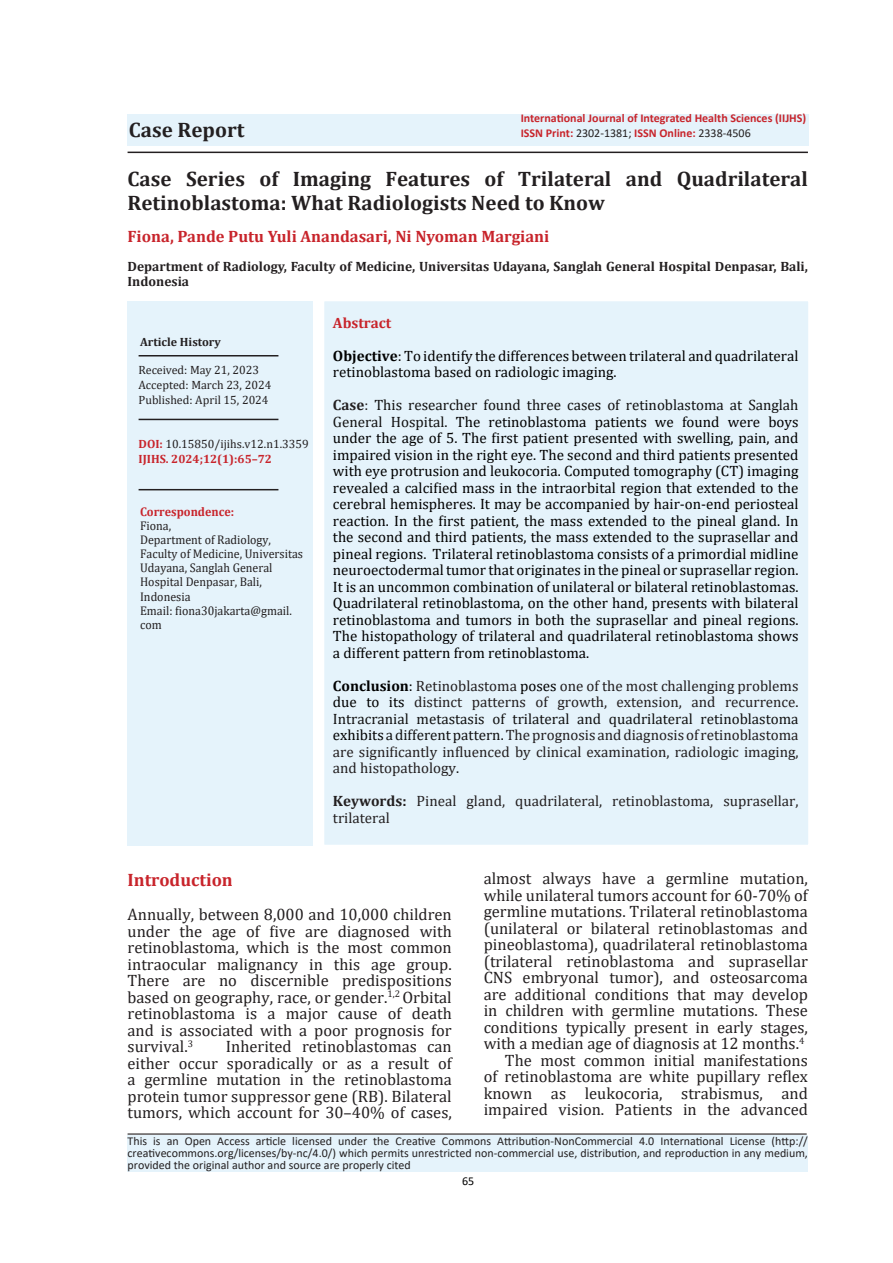
<style>
.page{position:relative;width:893px;height:1263px;background:#fff}
.page>*{position:absolute;margin:0;border:0;box-sizing:border-box;transform-origin:0 0}
.Judul{font:700 21px/24px "Cambria";color:#231f20}
.Sub_Judul{font:700 18px "Cambria";color:#c8242b}
.Isi_Artikel{font:16.5px/16.5px "Cambria";color:#231f20;text-align:justify}
.Isi_Artikel_0_5{font:16.5px/16.5px "Cambria";color:#231f20;text-align:justify}
.Penulis{font:700 16.5px "Cambria";color:#c8242b}
.Isi_Abstrak_New{font:15px/16.5px "Cambria";color:#000}
.Isi_Abstrak_New-2{font:15px/16.5px "Cambria";color:#231f20;text-align:justify}
.Isi_Abstrak_New-3{font:700 15px "Cambria";color:#c8242b}
.Department_Author{font:700 13.5px/15px "Cambria";color:#231f20}
.correspondence{font:12.6px/14.2px "Cambria";color:#231f20;scale:.95 1}
.correspondence-2{font:700 12.6px "Cambria";color:#c8242b;scale:.95 1}
.t1{font:12px/12px "Calibri";color:#231f20;text-align:justify}
.correspondence-3{font:700 12px "Calibri";color:#c8242b}
.correspondence-4{font:12px "Cambria";color:#231f20}
.correspondence-5{font:700 12px "Cambria";color:#c8242b}
.Article_info{font:700 12px "Cambria";color:#231f20}
.t2{font:12px "Calibri";color:#000}
.s1{font-weight:400;color:#231f20}
.s2{font-weight:700;color:#c8242b}
.s3{font-weight:700}
.s4{font-weight:700;color:#231f20}
.s5{color:#231f20}
.s6{color:#111}
.s7{font-weight:700;color:#000}
.s8{color:#000}
</style>
<div class="page">
<hr style="left:128px;top:152px;width:680px;height:1px;background:#231f20">
<div style="left:127px;top:114px;width:682px;height:32px;background:#e5f3fb"></div>
<div style="left:128px;top:1135px;width:680px;height:37px;background:#e5f3fb"></div>
<hr style="left:128px;top:1133px;width:679px;height:1px;background:#231f20">
<div style="left:127px;top:302px;width:186px;height:544px;background:#e5f3fb"></div>
<div style="left:324px;top:301px;width:485px;height:544px;background:#e5f3fb"></div>
<hr style="left:139px;top:355px;width:139px;height:1px;background:#231f20">
<hr style="left:139px;top:419px;width:139px;height:1px;background:#231f20">
<hr style="left:139px;top:489px;width:139px;height:1px;background:#231f20">
<p class="Judul" style="left:129px;top:117px;width:117px">Case Report</p>
<p class="correspondence-3" style="left:521px;top:109px;width:287px">International Journal of Integrated Health Sciences (IIJHS)</p>
<p class="correspondence-3" style="left:521px;top:124px;width:232px">ISSN Print: <span class="s1">2302-1381;</span> ISSN Online: <span class="s1">2338-4506</span></p>
<p class="Judul" style="left:128px;top:167px;width:682px">Case Series of Imaging Features of Trilateral and Quadrilateral<br>Retinoblastoma: What Radiologists Need to Know</p>
<p class="Penulis" style="left:128px;top:225px;width:423px">Fiona, Pande Putu Yuli Anandasari, Ni Nyoman Margiani</p>
<p class="Department_Author" style="left:128px;top:258px;width:682px">Department of Radiology, Faculty of Medicine, Universitas Udayana, Sanglah General Hospital Denpasar, Bali,<br>Indonesia</p>
<p class="Article_info" style="left:140px;top:333px;width:82px">Article History</p>
<p class="correspondence-4" style="left:139px;top:363px;width:122px">Received: May 21, 2023</p>
<p class="correspondence-4" style="left:139px;top:378px;width:134px">Accepted: March 23, 2024</p>
<p class="correspondence-4" style="left:139px;top:393px;width:132px">Published: April 15, 2024</p>
<p class="correspondence-4" style="left:139px;top:437px;width:172px"><span class="s2">DOI:</span> 10.15850/ijihs.v12.n1.3359</p>
<p class="correspondence-5" style="left:139px;top:451px;width:135px">IJIHS. 2024;12(1):65–72</p>
<p class="correspondence-2" style="left:140px;top:502px;width:100px">Correspondence:</p>
<p class="correspondence" style="left:140px;top:518px;width:34px">Fiona,</p>
<p class="correspondence" style="left:140px;top:532px;width:173px">Department of Radiology,<br>Faculty of Medicine, Universitas<br>Udayana, Sanglah General<br>Hospital Denpasar, Bali,<br>Indonesia</p>
<p class="correspondence" style="left:140px;top:603px;width:161px">Email: fiona30jakarta@gmail. com</p>
<p class="Isi_Abstrak_New-3" style="left:333px;top:312px;width:60px">Abstract</p>
<p class="Isi_Abstrak_New" style="left:333px;top:347px;width:467px"><span class="s3">Objective</span>: To identify the differences between trilateral and quadrilateral retinoblastoma based on radiologic imaging.</p>
<p class="Isi_Abstrak_New" style="left:333px;top:397px;width:467px;text-align:justify"><span class="s4">Case</span><span class="s5">:</span> <span class="s6">This researcher found three cases of retinoblastoma at Sanglah General Hospital.</span> The retinoblastoma patients we found were boys under the age of 5. The first patient presented with swelling, pain, and impaired vision in the right eye. The second and third patients presented with eye protrusion and leukocoria. Computed tomography (CT) imaging revealed a calcified mass in the intraorbital region that extended to the cerebral hemispheres. It may be accompanied by hair-on-end periosteal reaction. In the first patient, the mass extended to the pineal gland. In the second and third patients, the mass extended to the suprasellar and pineal regions. Trilateral retinoblastoma consists of a primordial midline neuroectodermal tumor that originates in the pineal or suprasellar region.<br>It is an uncommon combination of unilateral or bilateral retinoblastomas.<br>Quadrilateral retinoblastoma, on the other hand, presents with bilateral retinoblastoma and tumors in both the suprasellar and pineal regions.<br>The histopathology of trilateral and quadrilateral retinoblastoma shows a different pattern from retinoblastoma.</p>
<p class="Isi_Abstrak_New-2" style="left:333px;top:677px;width:467px"><span class="s7">Conclusion</span><span class="s8">:</span> Retinoblastoma <span class="s8">poses</span> one of the most challenging problems <span class="s8">due to its</span> distinct patterns of growth, extension, and recurrence<span class="s6">.<br>Intracranial metastasis of trilateral and quadrilateral retinoblastoma </span><span class="s8">exhibits</span> <span class="s6">a different pattern.</span> The prognosis and diagnosis of retinoblastoma are significantly influenced by clinical examination, radiologic imaging, and histopathology<span class="s6">.</span></p>
<p class="Isi_Abstrak_New-2" style="left:333px;top:793px;width:467px"><span class="s3">Keywords:</span> Pineal gland, quadrilateral, retinoblastoma, suprasellar, trilateral</p>
<p class="Sub_Judul" style="left:128px;top:867px;width:107px">Introduction</p>
<p class="Isi_Artikel" style="left:128px;top:906px;width:326px">Annually, between 8,000 and 10,000 children under the age of five are diagnosed with retinoblastoma, which is the most common intraocular malignancy in this age group.<br>There are no discernible predispositions based on geography, race, or gender.<sup>1,2</sup> Orbital retinoblastoma is a major cause of death and is associated with a poor prognosis for survival.<sup>3</sup></p>
<p class="Isi_Artikel" style="left:128px;top:1038px;width:326px;text-indent:98px">Inherited retinoblastomas can either occur sporadically or as a result of a germline mutation in the retinoblastoma protein tumor suppressor gene (RB). Bilateral tumors, which account for 30–40% of cases,</p>
<p class="Isi_Artikel" style="left:484px;top:870px;width:326px">almost always have a germline mutation, while unilateral tumors account for 60-70% of germline mutations. Trilateral retinoblastoma (unilateral or bilateral retinoblastomas and pineoblastoma), quadrilateral retinoblastoma (trilateral retinoblastoma and suprasellar CNS embryonal tumor), and osteosarcoma are additional conditions that may develop in children with germline mutations. These conditions typically present in early stages, with a median age of diagnosis at 12 months.<sup>4</sup></p>
<p class="Isi_Artikel_0_5" style="left:484px;top:1052px;width:326px;text-indent:21px">The most common initial manifestations of retinoblastoma are white pupillary reflex known as leukocoria, strabismus, and impaired vision. Patients in the advanced</p>
<p class="t1" style="left:128px;top:1134px;width:682px">This is an Open Access article licensed under the Creative Commons Attribution-NonCommercial 4.0 International License (http:// creativecommons.org/licenses/by-nc/4.0/) which permits unrestricted non-commercial use, distribution, and reproduction in any medium, provided the original author and source are properly cited</p>
<p class="t2" style="left:462px;top:1172px;width:14px">65</p>
</div>
